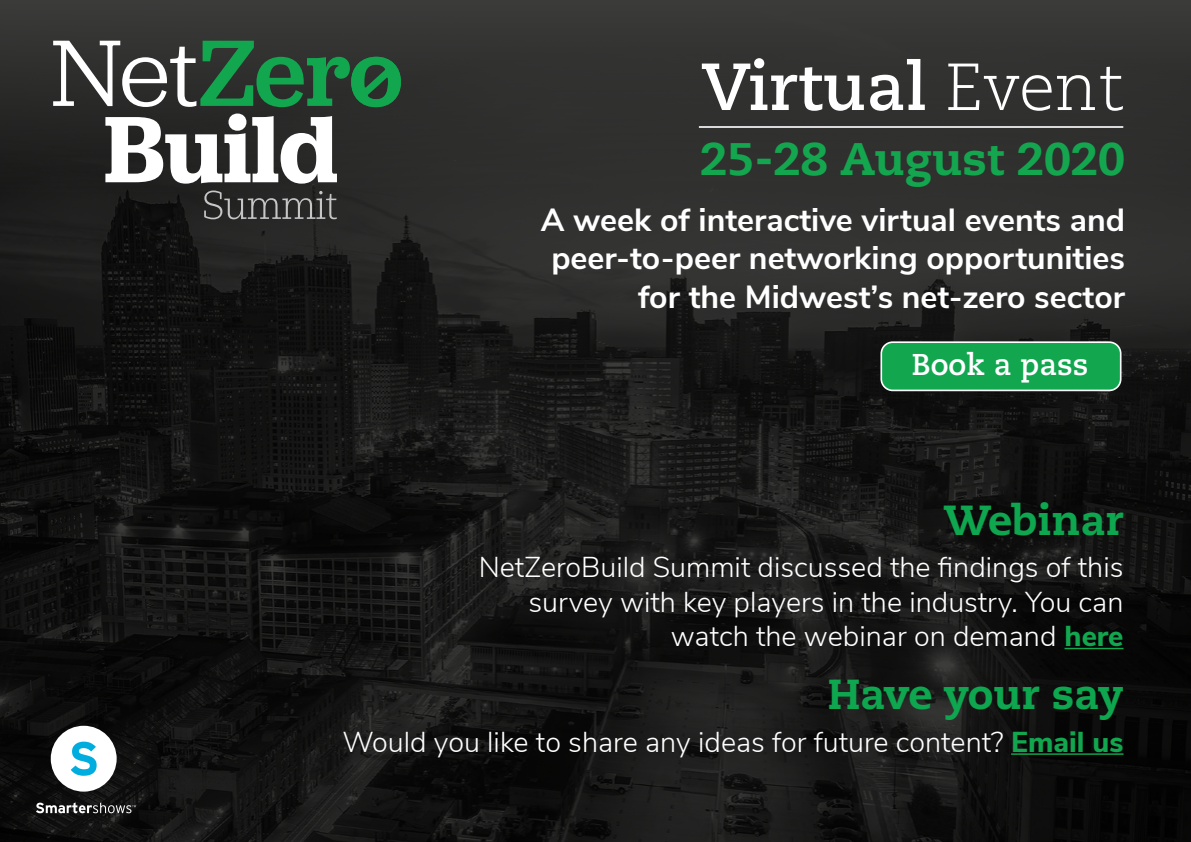
<style>
.page{position:relative;width:1191px;height:842px;background:#fff}
.page>*{position:absolute;margin:0;border:0;box-sizing:border-box;transform-origin:0 0}
.t1{font:700 66.4px "Caecilia LT Pro 75";color:#fff}
.t2{font:800 45.5px "Caecilia LT Pro 85";color:#14a64f}
.t3{font:800 42px "Caecilia LT Pro 85";color:#0ea64f}
.t4{font:700 32px/38.4px "Nunito Sans";color:#fff;text-align:right}
.t5{font:700 30px "Caecilia LT Pro 75";color:#fff}
.t6{font:300 28.7px/34.5px "Nunito Sans";color:#fff;text-align:right}
.s1{font-family:"Caecilia LT Pro 45";font-weight:300}
.s2{font-weight:800;color:#12a64f}
</style>
<div class="page">
<img style="left:0;top:0;width:1191px;height:842px">
<div style="left:51px;top:726px;width:66px;height:66px;background:#fff;border-radius:50%"></div>
<svg style="left:71px;top:742px;width:26px;height:34px"></svg>
<svg style="left:36px;top:802px;width:100px;height:11px"></svg>
<svg style="left:53px;top:41px;width:348px;height:66px;background:#40654e"></svg>
<svg style="left:204px;top:191px;width:133px;height:28px;background:#474746"></svg>
<svg style="left:105px;top:114px;width:232px;height:70px"></svg>
<hr style="left:1064px;top:648px;width:59px;height:1px;background:#12a64f">
<hr style="left:1011px;top:753px;width:112px;height:2px;background:#12a64f">
<hr style="left:699px;top:126px;width:424px;height:2px;background:#fff">
<div style="left:881px;top:342px;width:239px;height:48px;background:#12a64f;border-radius:11px"></div>
<div style="left:880px;top:341px;width:241px;height:50px;border:2px solid #fff;border-radius:11px"></div>
<h1 class="t1" style="left:701px;top:42px;width:423px">Virtual <span class="s1">Event</span></h1>
<h2 class="t2" style="left:700px;top:128px;width:426px">25-28 August 2020</h2>
<p class="t4" style="left:541px;top:199px;width:586px">A week of interactive virtual events and peer-to-peer networking opportunities for the Midwest’s net-zero sector</p>
<p class="t5" style="left:911px;top:344px;width:178px">Book a pass</p>
<h3 class="t3" style="left:943px;top:491px;width:181px">Webinar</h3>
<p class="t6" style="left:479px;top:548px;width:646px">NetZeroBuild Summit discussed the findings of this survey with key players in the industry. You can watch the webinar on demand <span class="s2">here</span></p>
<h3 class="t3" style="left:827px;top:665px;width:297px">Have your say</h3>
<p class="t6" style="left:342px;top:723px;width:782px">Would you like to share any ideas for future content? <span class="s2">Email us</span></p>
</div>
